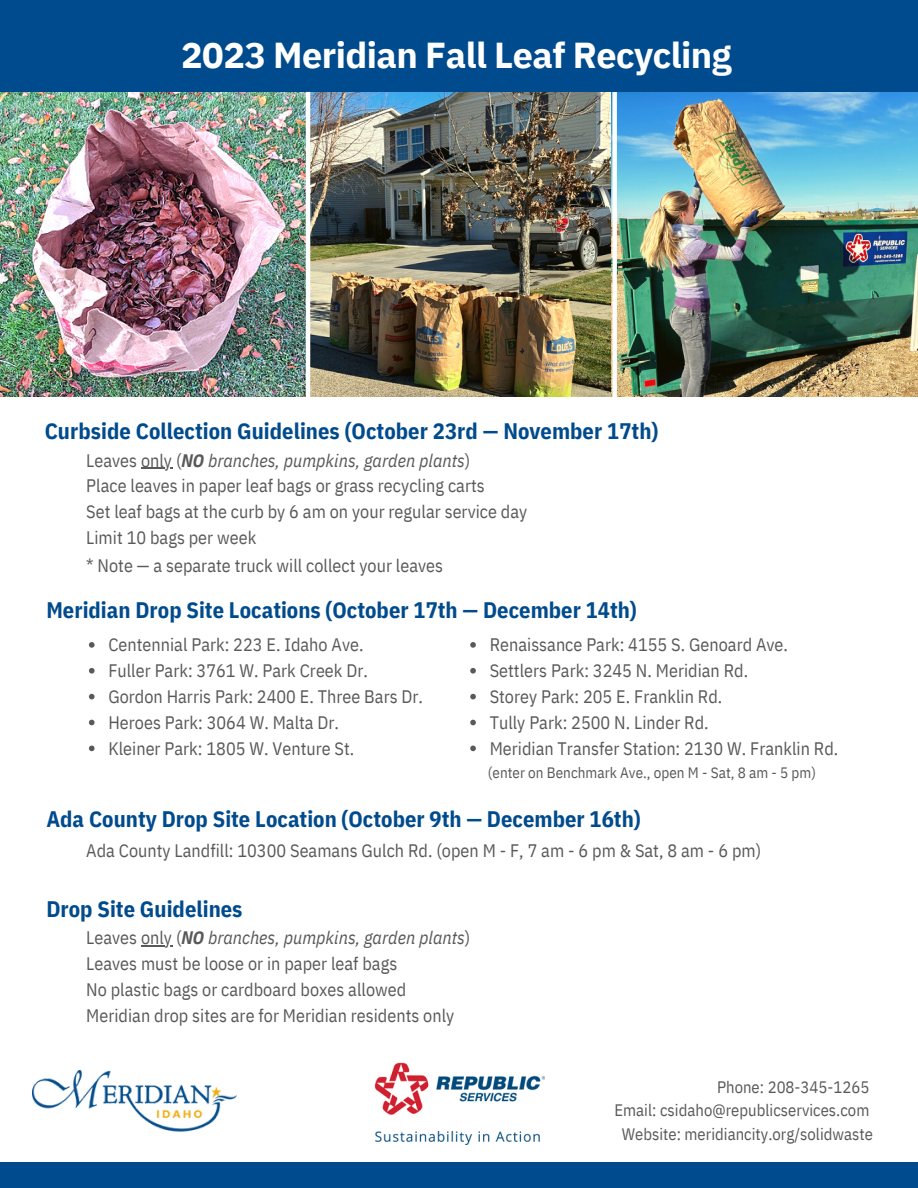
<style>
.page{position:relative;width:918px;height:1188px;background:#fff}
.page>*{position:absolute;margin:0;border:0;box-sizing:border-box;transform-origin:0 0}
.t1{font:700 36px "IBM Plex Sans";letter-spacing:-.015em;color:#fff}
.t2{font:700 22.5px "IBM Plex Sans Cond";color:#004b8d}
.t3{font:18px "IBM Plex Sans Cond";color:#595959}
.t4{font:italic 18px "IBM Plex Sans Cond";color:#595959}
.t5{font:16.5px "IBM Plex Sans Cond";color:#595959}
.t6{font:15px "IBM Plex Sans Cond";color:#595959}
.s1{font-style:normal}
.s2{font-weight:700}
</style>
<div class="page">
<img style="left:32px;top:1071px;width:205px;height:61px">
<div style="left:0;top:1163px;width:918px;height:25px;background:#004b8d"></div>
<img style="left:0;top:92px;width:918px;height:305px">
<div style="left:612px;top:89px;width:5px;height:309px;background:#fff"></div>
<div style="left:0;top:0;width:918px;height:92px;background:#004b8d"></div>
<img style="left:374px;top:1062px;width:171px;height:83px">
<svg style="left:89px;top:642px;width:6px;height:6px"></svg>
<svg style="left:89px;top:668px;width:6px;height:6px"></svg>
<svg style="left:89px;top:694px;width:6px;height:5px"></svg>
<svg style="left:89px;top:720px;width:6px;height:5px"></svg>
<svg style="left:89px;top:746px;width:6px;height:5px"></svg>
<svg style="left:470px;top:642px;width:6px;height:6px"></svg>
<svg style="left:470px;top:668px;width:6px;height:6px"></svg>
<svg style="left:470px;top:694px;width:6px;height:5px"></svg>
<svg style="left:470px;top:720px;width:6px;height:5px"></svg>
<svg style="left:470px;top:746px;width:6px;height:5px"></svg>
<hr style="left:141px;top:946px;width:31px;height:1px;background:#595959">
<hr style="left:306px;top:92px;width:4px;height:309px;background:#fff">
<hr style="left:141px;top:468px;width:31px;height:1px;background:#595959">
<p class="t1" style="left:181px;top:31px;width:552px">2023 Meridian Fall Leaf Recycling</p>
<p class="t2" style="left:45px;top:416px;width:615px">Curbside Collection Guidelines (October 23rd — November 17th)</p>
<p class="t4" style="left:86px;top:448px;width:386px"><span class="s1">Leaves only (</span><span class="s2">NO</span> branches, pumpkins, garden plants<span class="s1">)</span></p>
<p class="t3" style="left:86px;top:474px;width:400px">Place leaves in paper leaf bags or grass recycling carts</p>
<p class="t3" style="left:86px;top:500px;width:443px">Set leaf bags at the curb by 6 am on your regular service day</p>
<p class="t3" style="left:86px;top:526px;width:172px">Limit 10 bags per week</p>
<p class="t3" style="left:86px;top:553px;width:358px">* Note — a separate truck will collect your leaves</p>
<p class="t2" style="left:46px;top:595px;width:592px">Meridian Drop Site Locations (October 17th — December 14th)</p>
<p class="t3" style="left:108px;top:633px;width:257px">Centennial Park: 223 E. Idaho Ave.</p>
<p class="t3" style="left:108px;top:658px;width:261px">Fuller Park: 3761 W. Park Creek Dr.</p>
<p class="t3" style="left:108px;top:684px;width:316px">Gordon Harris Park: 2400 E. Three Bars Dr.</p>
<p class="t3" style="left:108px;top:710px;width:232px">Heroes Park: 3064 W. Malta Dr.</p>
<p class="t3" style="left:108px;top:736px;width:248px">Kleiner Park: 1805 W. Venture St.</p>
<p class="t3" style="left:490px;top:633px;width:300px">Renaissance Park: 4155 S. Genoard Ave.</p>
<p class="t3" style="left:490px;top:658px;width:260px">Settlers Park: 3245 N. Meridian Rd.</p>
<p class="t3" style="left:490px;top:684px;width:234px">Storey Park: 205 E. Franklin Rd.</p>
<p class="t3" style="left:490px;top:710px;width:220px">Tully Park: 2500 N. Linder Rd.</p>
<p class="t3" style="left:490px;top:736px;width:350px">Meridian Transfer Station: 2130 W. Franklin Rd.</p>
<p class="t6" style="left:488px;top:763px;width:330px">(enter on Benchmark Ave., open M - Sat, 8 am - 5 pm)</p>
<p class="t2" style="left:46px;top:804px;width:596px">Ada County Drop Site Location (October 9th — December 16th)</p>
<p class="t3" style="left:86px;top:839px;width:676px">Ada County Landfill: 10300 Seamans Gulch Rd. (open M - F, 7 am - 6 pm &amp; Sat, 8 am - 6 pm)</p>
<p class="t2" style="left:46px;top:894px;width:198px">Drop Site Guidelines</p>
<p class="t4" style="left:86px;top:926px;width:386px"><span class="s1">Leaves only (</span><span class="s2">NO</span> branches, pumpkins, garden plants<span class="s1">)</span></p>
<p class="t3" style="left:86px;top:952px;width:313px">Leaves must be loose or in paper leaf bags</p>
<p class="t3" style="left:86px;top:978px;width:322px">No plastic bags or cardboard boxes allowed</p>
<p class="t3" style="left:86px;top:1004px;width:370px">Meridian drop sites are for Meridian residents only</p>
<p class="t5" style="left:717px;top:1076px;width:154px">Phone: 208-345-1265</p>
<p class="t5" style="left:614px;top:1099px;width:256px">Email: csidaho@republicservices.com</p>
<p class="t5" style="left:622px;top:1123px;width:253px">Website: meridiancity.org/solidwaste</p>
</div>
